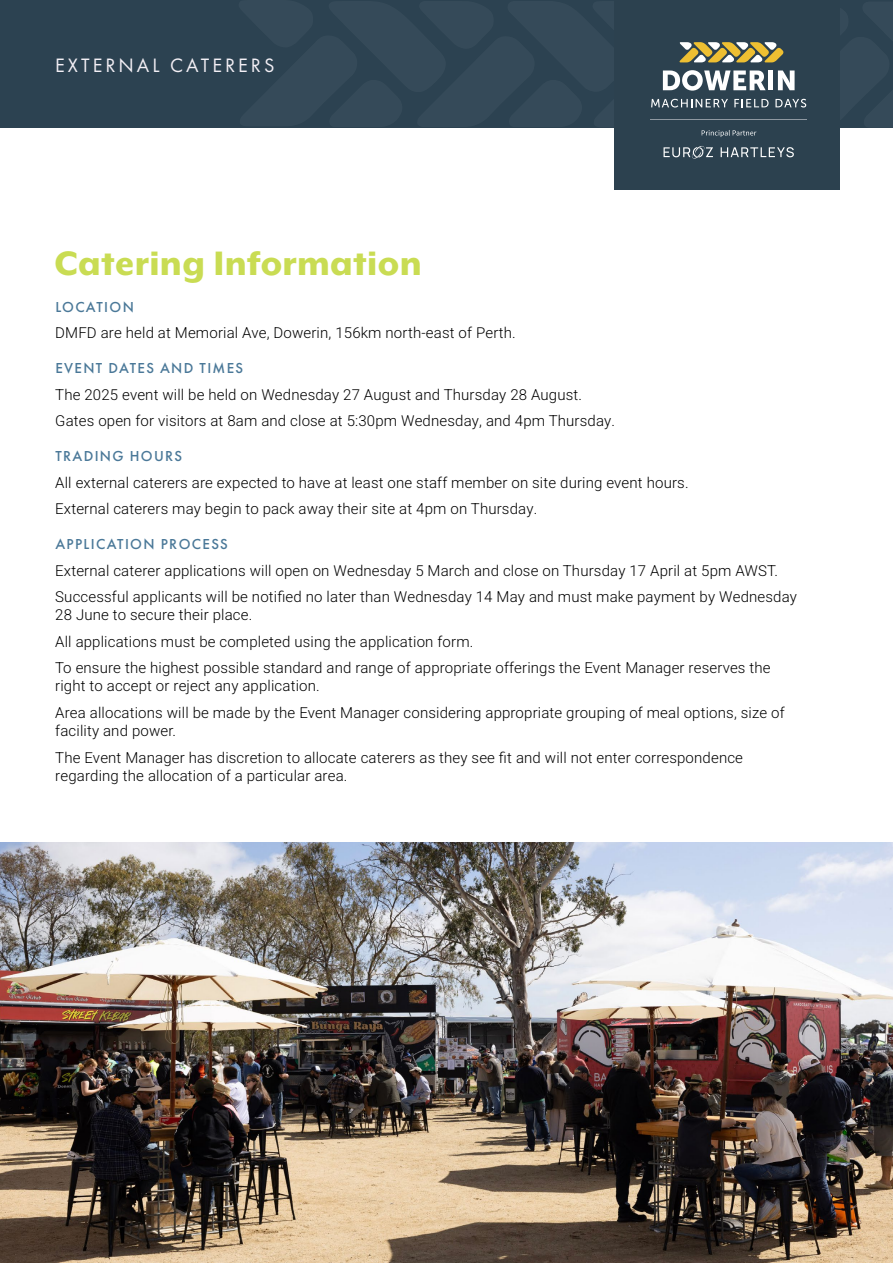
<style>
.page{position:relative;width:893px;height:1263px;background:#fff}
.page>*{position:absolute;margin:0;border:0;box-sizing:border-box;transform-origin:0 0}
.t1{font:800 39px "Mr Eaves XL Mod OT";letter-spacing:.01em;color:#c9dc53}
.t2{font:20.1px "Futura PT";letter-spacing:.15em;color:#f3eff5}
.t3{font:15px/26.5px "Heebo";letter-spacing:.01em;color:#000}
.t4{font:500 15px "Futura PT";letter-spacing:.09em;color:#4a7898}
</style>
<div class="page">
<div style="left:0;top:0;width:893px;height:128px;background:#2c4251"></div>
<div style="left:614px;top:0;width:225px;height:190px;background:#2c414f"></div>
<svg style="left:650px;top:42px;width:190px;height:95px"></svg>
<hr style="left:651px;top:119px;width:156px;height:1px;background:#8e98a1">
<svg style="left:663px;top:146px;width:50px;height:13px"></svg>
<svg style="left:721px;top:147px;width:73px;height:10px"></svg>
<img style="left:0;top:843px;width:893px;height:420px">
<h2 class="t2" style="left:55px;top:54px;width:221px">EXTERNAL CATERERS</h2>
<h1 class="t1" style="left:54px;top:242px;width:369px">Catering Information</h1>
<p class="t4" style="left:55px;top:298px;width:80px">LOCATION</p>
<p class="t3" style="left:55px;top:320px;width:462px">DMFD are held at Memorial Ave, Dowerin, 156km north-east of Perth.</p>
<p class="t4" style="left:55px;top:359px;width:189px">EVENT DATES AND TIMES</p>
<p class="t3" style="left:55px;top:381px;width:561px">The 2025 event will be held on Wednesday 27 August and Thursday 28 August.<br>Gates open for visitors at 8am and close at 5:30pm Wednesday, and 4pm Thursday.</p>
<p class="t4" style="left:55px;top:447px;width:128px">TRADING HOURS</p>
<p class="t3" style="left:55px;top:469px;width:635px">All external caterers are expected to have at least one staff member on site during event hours.<br>External caterers may begin to pack away their site at 4pm on Thursday.</p>
<p class="t4" style="left:55px;top:535px;width:174px">APPLICATION PROCESS</p>
<p class="t3" style="left:55px;top:557px;width:743px">External caterer applications will open on Wednesday 5 March and close on Thursday 17 April at 5pm AWST.<br>Successful applicants will be notified no later than Wednesday 14 May and must make payment by Wednesday</p>
<p class="t3" style="left:55px;top:602px;width:717px">28 June to secure their place.<br>All applications must be completed using the application form.<br>To ensure the highest possible standard and range of appropriate offerings the Event Manager reserves the</p>
<p class="t3" style="left:55px;top:673px;width:731px">right to accept or reject any application.<br>Area allocations will be made by the Event Manager considering appropriate grouping of meal options, size of</p>
<p class="t3" style="left:55px;top:717px;width:689px">facility and power.<br>The Event Manager has discretion to allocate caterers as they see fit and will not enter correspondence</p>
<p class="t3" style="left:55px;top:762px;width:294px">regarding the allocation of a particular area.</p>
</div>
